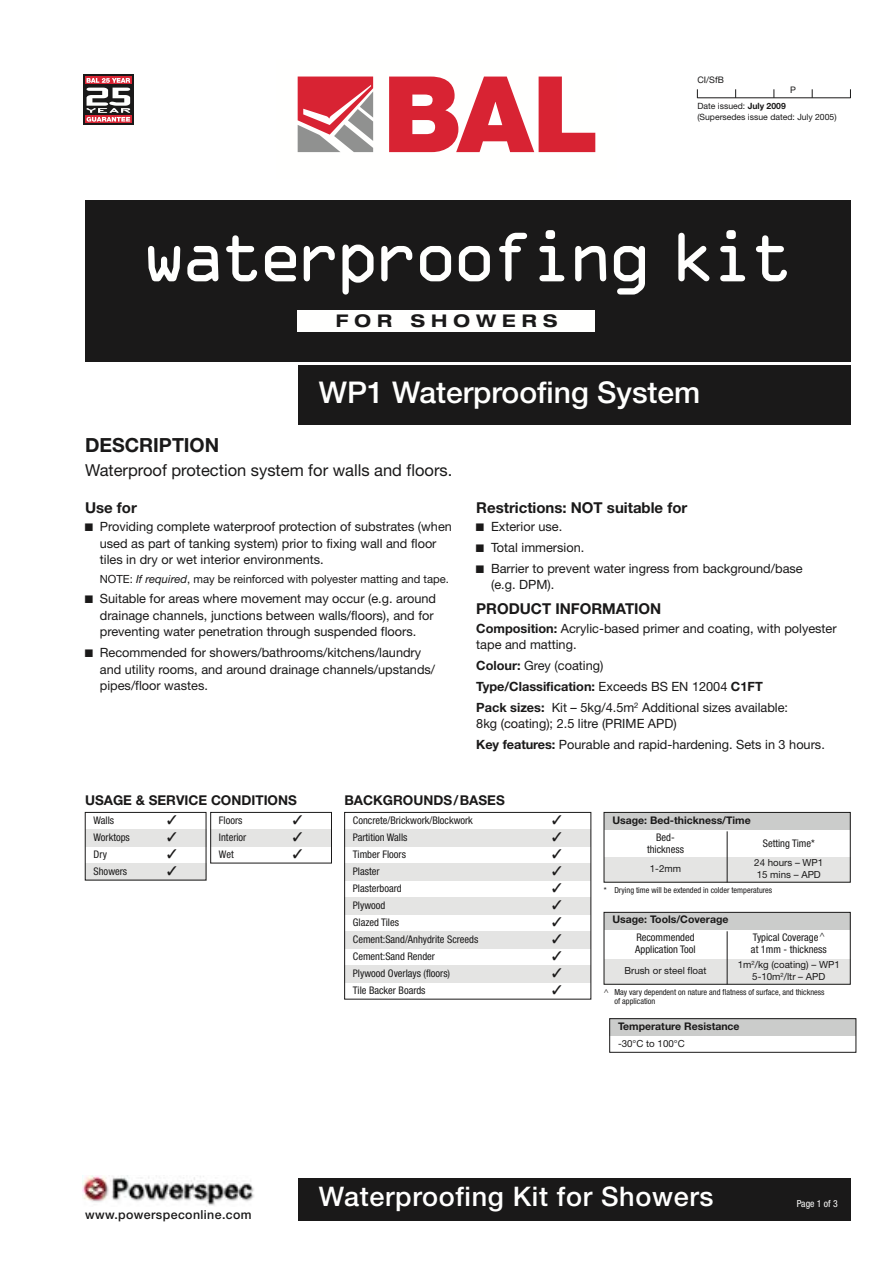
<style>
.page{position:relative;width:893px;height:1263px;background:#fff}
.page>*{position:absolute;margin:0;border:0;box-sizing:border-box;transform-origin:0 0}
.t1{font:75px "OCR Aby BT";letter-spacing:-.1em;color:#fffffe}
.t2{font:500 30px "Helvetica Neue LT";color:#fffffe}
.t3{font:500 27px "Helvetica Neue LT";letter-spacing:.025em;color:#fffffe}
.t4{font:700 19.5px "Helvetica Neue LT";color:#1a1919}
.t5{font:700 expanded 17.55px "Helvetica Neue LT";letter-spacing:.35em;color:#1a1919}
.t6{font:16.5px "Helvetica Neue LT";color:#1a1919}
.t7{font:700 15px "Helvetica Neue LT";color:#1a1919}
.t8{font:700 13.5px "Helvetica Neue LT";color:#1a1919}
.t9{font:12.75px/16.5px "Helvetica Neue LT";color:#1a1919}
.t10{font:500 12.3px "Helvetica Neue LT";letter-spacing:.03em;color:#1a1919}
.t11{font:11.25px "Helvetica Neue LT";color:#1a1919}
.t12{font:condensed 10.5px/12px "Helvetica Neue LT";color:#1a1919}
.t13{font:700 10.5px "Helvetica Neue LT";color:#1a1919}
.t14{font:9.75px/12px "Helvetica Neue LT";color:#1a1919;text-align:center}
.t15{font:condensed 9.75px "Helvetica Neue LT";color:#fffffe}
.t16{font:9px "Helvetica Neue LT";color:#1a1919}
.t17{font:8.7px/11.2px "Helvetica Neue LT";color:#1a1919}
.t18{font:condensed 8.25px/9px "Helvetica Neue LT";color:#1a1919}
.s1{font-weight:700}
.s2{font-style:italic}
</style>
<div class="page">
<svg style="left:298px;top:77px;width:75px;height:75px"></svg>
<svg style="left:389px;top:77px;width:206px;height:75px"></svg>
<div style="left:85px;top:200px;width:765px;height:161px;background:#1a1919"></div>
<div style="left:298px;top:366px;width:552px;height:59px;background:#1a1919"></div>
<div style="left:298px;top:1178px;width:552px;height:42px;background:#1a1919"></div>
<hr style="left:697px;top:98px;width:153px;height:1px;background:#1a1919">
<div style="left:344px;top:829px;width:247px;height:17px;background:#e4e4e3"></div>
<div style="left:344px;top:863px;width:247px;height:17px;background:#e4e4e3"></div>
<div style="left:344px;top:897px;width:247px;height:17px;background:#e4e4e3"></div>
<div style="left:344px;top:931px;width:247px;height:17px;background:#e4e4e3"></div>
<div style="left:344px;top:965px;width:247px;height:17px;background:#e4e4e3"></div>
<div style="left:604px;top:912px;width:246px;height:17px;background:#cbcccb"></div>
<div style="left:604px;top:959px;width:246px;height:25px;background:#e4e4e3"></div>
<div style="left:604px;top:812px;width:246px;height:17px;background:#cbcccb"></div>
<div style="left:604px;top:857px;width:246px;height:25px;background:#e4e4e3"></div>
<hr style="left:727px;top:831px;width:1px;height:51px;background:#1a1919">
<div style="left:344px;top:812px;width:247px;height:187px;border:1px solid #1a1919"></div>
<div style="left:85px;top:829px;width:121px;height:17px;background:#e4e4e3"></div>
<div style="left:85px;top:863px;width:121px;height:17px;background:#e4e4e3"></div>
<div style="left:210px;top:829px;width:122px;height:17px;background:#e4e4e3"></div>
<div style="left:85px;top:812px;width:121px;height:68px;border:1px solid #1a1919"></div>
<div style="left:210px;top:812px;width:122px;height:51px;border:1px solid #1a1919"></div>
<div style="left:604px;top:812px;width:246px;height:70px;border:1px solid #1a1919"></div>
<hr style="left:727px;top:931px;width:1px;height:53px;background:#1a1919">
<div style="left:82px;top:73px;width:53px;height:53px;background:#1a1919"></div>
<div style="left:85px;top:76px;width:47px;height:8px;background:#d82333"></div>
<svg style="left:85px;top:115px;width:47px;height:8px"></svg>
<svg style="left:87px;top:78px;width:43px;height:44px"></svg>
<div style="left:604px;top:912px;width:246px;height:72px;border:1px solid #1a1919"></div>
<div style="left:298px;top:310px;width:297px;height:22px;background:#fffffe"></div>
<div style="left:609px;top:1018px;width:247px;height:17px;background:#cbcccb"></div>
<div style="left:609px;top:1018px;width:247px;height:34px;border:1px solid #1a1919"></div>
<img style="left:83px;top:1176px;width:171px;height:30px">
<p class="t16" style="left:697px;top:74px;width:28px">CI/SfB</p>
<p class="t16" style="left:790px;top:84px;width:7px">P</p>
<p class="t17" style="left:697px;top:100px;width:141px">Date issued: <span class="s1">July 2009<br></span>(Supersedes issue dated: July 2005)</p>
<h1 class="t1" style="left:141px;top:212px;width:655px">waterproofing kit</h1>
<h3 class="t5" style="left:336px;top:310px;width:223px">FOR SHOWERS</h3>
<h2 class="t2" style="left:319px;top:375px;width:383px">WP1 Waterproofing System</h2>
<h3 class="t4" style="left:85px;top:433px;width:136px">DESCRIPTION</h3>
<p class="t6" style="left:85px;top:460px;width:369px">Waterproof protection system for walls and floors.</p>
<p class="t7" style="left:85px;top:498px;width:53px">Use for</p>
<p class="t9" style="left:100px;top:518px;width:354px;text-indent:-15px">■ Providing complete waterproof protection of substrates (when used as part of tanking system) prior to fixing wall and floor tiles in dry or wet interior environments.</p>
<p class="t11" style="left:100px;top:572px;width:351px">NOTE: <span class="s2">If required</span>, may be reinforced with polyester matting and tape.</p>
<p class="t9" style="left:100px;top:590px;width:338px;text-indent:-15px">■ Suitable for areas where movement may occur (e.g. around drainage channels, junctions between walls/floors), and for preventing water penetration through suspended floors.</p>
<p class="t9" style="left:100px;top:644px;width:337px;text-indent:-15px">■ Recommended for showers/bathrooms/kitchens/laundry and utility rooms, and around drainage channels/upstands/ pipes/floor wastes.</p>
<p class="t7" style="left:476px;top:498px;width:213px">Restrictions: NOT suitable for</p>
<p class="t9" style="left:476px;top:518px;width:88px">■ Exterior use.</p>
<p class="t9" style="left:476px;top:539px;width:110px">■ Total immersion.</p>
<p class="t9" style="left:491px;top:560px;width:313px;text-indent:-15px">■ Barrier to prevent water ingress from background/base (e.g. DPM).</p>
<p class="t7" style="left:476px;top:599px;width:187px">PRODUCT INFORMATION</p>
<p class="t9" style="left:476px;top:620px;width:362px"><span class="s1">Composition:</span> Acrylic-based primer and coating, with polyester tape and matting.</p>
<p class="t9" style="left:476px;top:655px;width:313px;line-height:20.7px"><span class="s1">Colour:</span> Grey (coating)<br><span class="s1">Type/Classification:</span> Exceeds BS EN 12004 <span class="s1">C1FT<br>Pack sizes:</span> Kit – 5kg/4.5m<sup>2</sup> Additional sizes available:</p>
<p class="t9" style="left:476px;top:713px;width:350px;line-height:20.7px">8kg (coating); 2.5 litre (PRIME APD)<br><span class="s1">Key features:</span> Pourable and rapid-hardening. Sets in 3 hours.</p>
<p class="t8" style="left:85px;top:792px;width:213px">USAGE &amp; SERVICE CONDITIONS</p>
<p class="t12" style="left:94px;top:814px;width:22px">Walls</p>
<p class="t12" style="left:219px;top:814px;width:25px">Floors</p>
<p class="t12" style="left:94px;top:848px;width:15px">Dry</p>
<p class="t12" style="left:219px;top:848px;width:16px">Wet</p>
<p class="t12" style="left:94px;top:831px;width:38px">Worktops</p>
<p class="t12" style="left:94px;top:865px;width:35px">Showers</p>
<p class="t12" style="left:219px;top:831px;width:29px">Interior</p>
<p class="t8" style="left:344px;top:792px;width:162px">BACKGROUNDS/BASES</p>
<p class="t12" style="left:353px;top:814px;width:121px">Concrete/Brickwork/Blockwork</p>
<p class="t12" style="left:353px;top:831px;width:56px">Partition Walls</p>
<p class="t12" style="left:353px;top:848px;width:55px">Timber Floors</p>
<p class="t12" style="left:353px;top:865px;width:28px">Plaster</p>
<p class="t12" style="left:353px;top:882px;width:50px">Plasterboard</p>
<p class="t12" style="left:353px;top:899px;width:34px">Plywood</p>
<p class="t12" style="left:353px;top:916px;width:48px">Glazed Tiles</p>
<p class="t12" style="left:353px;top:933px;width:127px">Cement:Sand/Anhydrite Screeds</p>
<p class="t12" style="left:353px;top:950px;width:84px">Cement:Sand Render</p>
<p class="t12" style="left:353px;top:967px;width:99px">Plywood Overlays (floors)</p>
<p class="t12" style="left:353px;top:984px;width:74px">Tile Backer Boards</p>
<p class="t13" style="left:612px;top:813px;width:140px">Usage: Bed-thickness/Time</p>
<p class="t14" style="left:650px;top:862px;width:33px">1-2mm</p>
<p class="t14" style="left:754px;top:856px;width:71px;text-align:left">24 hours – WP1<br>15 mins – APD</p>
<p class="t18" style="left:604px;top:885px;width:170px">* Drying time will be extended in colder temperatures</p>
<p class="t12" style="left:647px;top:831px;width:38px;text-align:center">Bed&shy;thickness</p>
<p class="t12" style="left:763px;top:837px;width:54px">Setting Time*</p>
<p class="t13" style="left:612px;top:913px;width:118px">Usage: Tools/Coverage</p>
<p class="t12" style="left:635px;top:931px;width:62px">Recommended<br>Application Tool</p>
<p class="t12" style="left:751px;top:931px;width:77px">Typical Coverage<sup>^ </sup>at 1mm - thickness</p>
<p class="t14" style="left:624px;top:964px;width:84px">Brush or steel float</p>
<p class="t14" style="left:738px;top:958px;width:103px">1m<sup>2</sup>/kg (coating) – WP1<br>5-10m<sup>2</sup>/ltr – APD</p>
<p class="t18" style="left:614px;top:987px;width:212px;text-indent:-10px">^ May vary dependent on nature and flatness of surface, and thickness of application</p>
<p class="t13" style="left:618px;top:1019px;width:123px">Temperature Resistance</p>
<p class="t14" style="left:618px;top:1037px;width:68px">-30°C to 100°C</p>
<p class="t10" style="left:85px;top:1207px;width:168px">www.powerspeconline.com</p>
<h3 class="t3" style="left:319px;top:1180px;width:396px">Waterproofing Kit for Showers</h3>
<p class="t15" style="left:797px;top:1198px;width:42px">Page 1 of 3</p>
</div>
